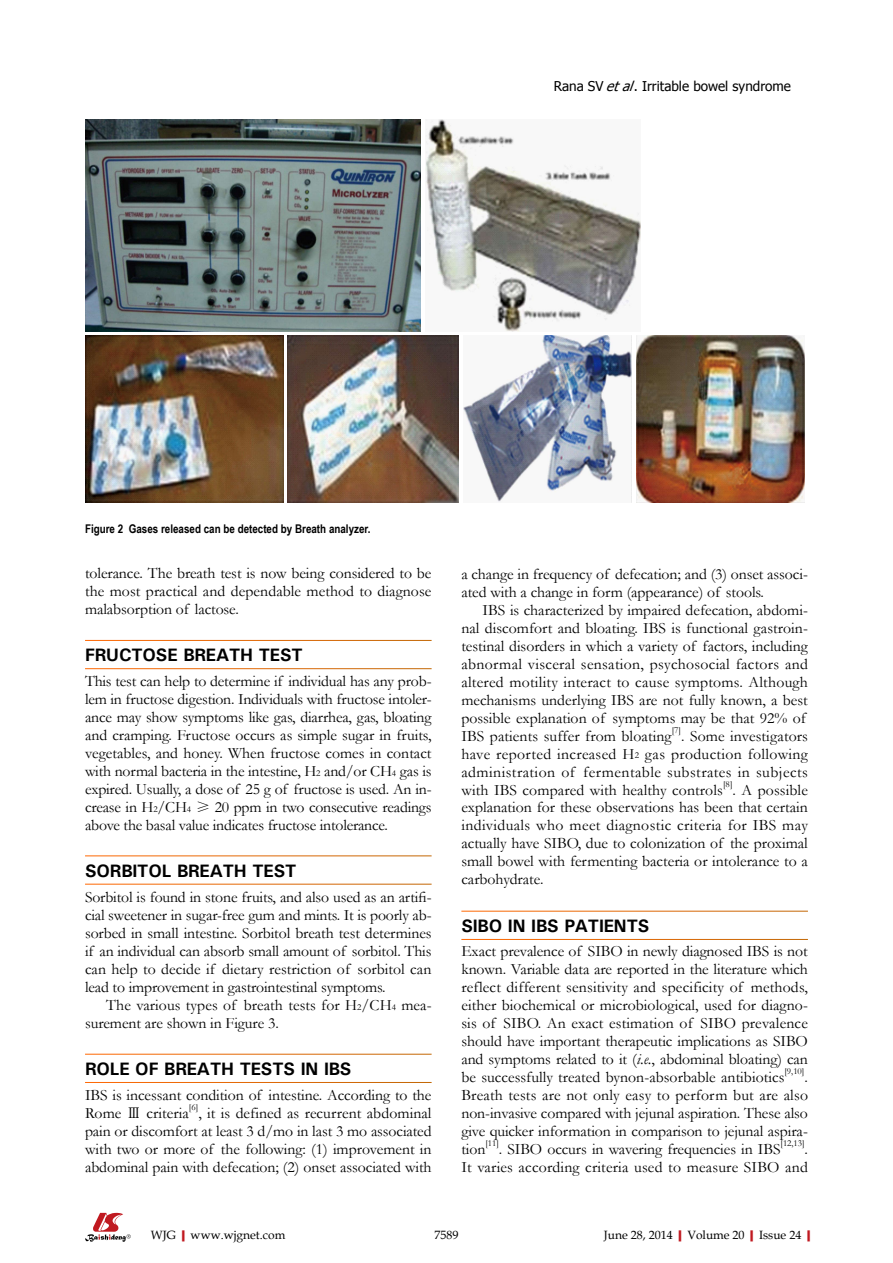
<style>
.page{position:relative;width:893px;height:1263px;background:#fff}
.page>*{position:absolute;margin:0;border:0;box-sizing:border-box;transform-origin:0 0}
.t1{font:700 18px "Univers";letter-spacing:-.01em;color:#000}
.t2{font:15.75px/18px "Garamond";color:#000;text-align:justify}
.t3{font:15.75px "Garamond";letter-spacing:.02em;color:#000}
.t4{font:13.5px "Tahoma";color:#000}
.t5{font:12px "Book Antiqua";color:#000}
.t6{font:700 12px "Arial Narrow";color:#000}
.t7{font:9.15px "Garamond";letter-spacing:-.005em;color:#000}
.s1{font-style:italic}
.s2{font-size:9.15px}
.s3{font-family:"Sim Sun";font-size:14.25px}
.s4{font-family:"Koz Min Pro";font-size:14.25px}
.s5{font-weight:700;color:#c01920}
</style>
<div class="page">
<svg style="left:85px;top:1213px;width:46px;height:29px"></svg>
<img style="left:85px;top:119px;width:335px;height:213px">
<img style="left:426px;top:119px;width:215px;height:213px">
<img style="left:85px;top:336px;width:199px;height:166px">
<img style="left:288px;top:336px;width:171px;height:166px">
<img style="left:463px;top:336px;width:168px;height:166px">
<img style="left:636px;top:336px;width:168px;height:166px">
<p class="t4" style="left:554px;top:77px;width:239px">Rana SV <span class="s1">etal</span>. Irritable bowel syndrome</p>
<p class="t6" style="left:85px;top:520px;width:287px">Figure 2 Gases released can be detected by Breath analyzer.</p>
<p class="t2" style="left:85px;top:563px;width:348px">tolerance. The breath test is now being considered to be the most practical and dependable method to diagnose malabsorption of lactose.</p>
<p class="t1" style="left:85px;top:643px;width:219px">FRUCTOSE BREATH TEST</p>
<p class="t2" style="left:85px;top:671px;width:348px">This test can help to determine if individual has any prob&shy;lem in fructose digestion. Individuals with fructose intoler&shy;ance may show symptoms like gas, diarrhea, gas, bloating and cramping. Fructose occurs as simple sugar in fruits, vegetables, and honey. When fructose comes in contact with normal bacteria in the intestine, H<span class="s2">2</span> and/or CH<span class="s2">4</span> gas is expired. Usually, a dose of 25 g of fructose is used. An in&shy;crease in H<span class="s2">2</span>/CH<span class="s2">4</span> <span class="s3">≥</span> 20 ppm in two consecutive readings above the basal value indicates fructose intolerance.</p>
<p class="t1" style="left:85px;top:859px;width:213px">SORBITOL BREATH TEST</p>
<p class="t2" style="left:85px;top:887px;width:348px">Sorbitol is found in stone fruits, and also used as an artifi-</p>
<p class="t2" style="left:85px;top:905px;width:348px">cial sweetener in sugar-free gum and mints. It is poorly ab-</p>
<p class="t2" style="left:85px;top:923px;width:348px">sorbed in small intestine. Sorbitol breath test determines</p>
<p class="t2" style="left:85px;top:941px;width:348px">if an individual can absorb small amount of sorbitol. This</p>
<p class="t2" style="left:85px;top:959px;width:348px">can help to decide if dietary restriction of sorbitol can</p>
<p class="t2" style="left:85px;top:977px;width:302px">lead to improvement in gastrointestinal symptoms.</p>
<p class="t2" style="left:106px;top:995px;width:327px">The various types of breath tests for H<span class="s2">2</span>/CH<span class="s2">4</span> mea-</p>
<p class="t2" style="left:85px;top:1013px;width:195px">surement are shown in Figure 3.</p>
<p class="t1" style="left:85px;top:1057px;width:268px">ROLE OF BREATH TESTS IN IBS</p>
<p class="t2" style="left:85px;top:1085px;width:348px">IBS is incessant condition of intestine. According to the<br>Rome <span class="s4">Ⅲ</span> criteria</p>
<p class="t7" style="left:189px;top:1101px;width:11px">[6]</p>
<p class="t2" style="left:85px;top:1103px;width:348px;text-indent:113px">, it is defined as recurrent abdominal pain or discomfort at least 3 d/mo in last 3 mo associated with two or more of the following: (1) improvement in abdominal pain with defecation; (2) onset associated with</p>
<p class="t2" style="left:461px;top:564px;width:348px">a change in frequency of defecation; and (3) onset associ-</p>
<p class="t2" style="left:461px;top:582px;width:304px">ated with a change in form (appearance) of stools.</p>
<p class="t2" style="left:483px;top:600px;width:327px">IBS is characterized by impaired defecation, abdomi-</p>
<p class="t2" style="left:461px;top:618px;width:348px">nal discomfort and bloating. IBS is functional gastroin-</p>
<p class="t2" style="left:461px;top:636px;width:348px">testinal disorders in which a variety of factors, including</p>
<p class="t3" style="left:461px;top:653px;width:348px">abnormal visceral sensation, psychosocial factors and</p>
<p class="t2" style="left:461px;top:672px;width:348px">altered motility interact to cause symptoms. Although</p>
<p class="t2" style="left:461px;top:690px;width:348px">mechanisms underlying IBS are not fully known, a best</p>
<p class="t2" style="left:461px;top:708px;width:346px">possible explanation of symptoms may be that 92% of</p>
<p class="t2" style="left:461px;top:726px;width:212px">IBS patients suffer from bloating</p>
<p class="t7" style="left:672px;top:724px;width:11px">[7]</p>
<p class="t2" style="left:461px;top:726px;width:348px;text-indent:220px">. Some investigators have reported increased H<span class="s2">2</span> gas production following administration of fermentable substrates in subjects with IBS compared with healthy controls</p>
<p class="t7" style="left:723px;top:778px;width:11px">[8]</p>
<p class="t2" style="left:461px;top:780px;width:348px;text-indent:271px">. A possible explanation for these observations has been that certain individuals who meet diagnostic criteria for IBS may actually have SIBO, due to colonization of the proximal small bowel with fermenting bacteria or intolerance to a carbohydrate.</p>
<p class="t1" style="left:461px;top:914px;width:190px">SIBO IN IBS PATIENTS</p>
<p class="t2" style="left:461px;top:942px;width:348px">Exact prevalence of SIBO in newly diagnosed IBS is not known. Variable data are reported in the literature which reflect different sensitivity and specificity of methods, either biochemical or microbiological, used for diagno&shy;sis of SIBO. An exact estimation of SIBO prevalence should have important therapeutic implications as SIBO and symptoms related to it (<span class="s1">i.e.</span>, abdominal bloating) can be successfully treated bynon-absorbable antibiotics</p>
<p class="t7" style="left:784px;top:1065px;width:22px">[9,10]</p>
<p class="t2" style="left:461px;top:1067px;width:348px;text-indent:343px">.<br>Breath tests are not only easy to perform but are also non-invasive compared with jejunal aspiration. These also give quicker information in comparison to jejunal aspira&shy;tion</p>
<p class="t7" style="left:485px;top:1137px;width:15px">[11]</p>
<p class="t2" style="left:499px;top:1139px;width:283px">. SIBO occurs in wavering frequencies in IBS</p>
<p class="t7" style="left:780px;top:1137px;width:25px">[12,13]</p>
<p class="t2" style="left:461px;top:1139px;width:348px;text-align:right">.<br>It varies according criteria used to measure SIBO and</p>
<p class="t5" style="left:151px;top:1226px;width:136px">WJG<span class="s5">|</span>www.wjgnet.com</p>
<p class="t5" style="left:434px;top:1226px;width:25px">7589</p>
<p class="t5" style="left:604px;top:1226px;width:214px">June 28, 2014<span class="s5">|</span>Volume 20<span class="s5">|</span>Issue 24<span class="s5">|</span></p>
</div>
